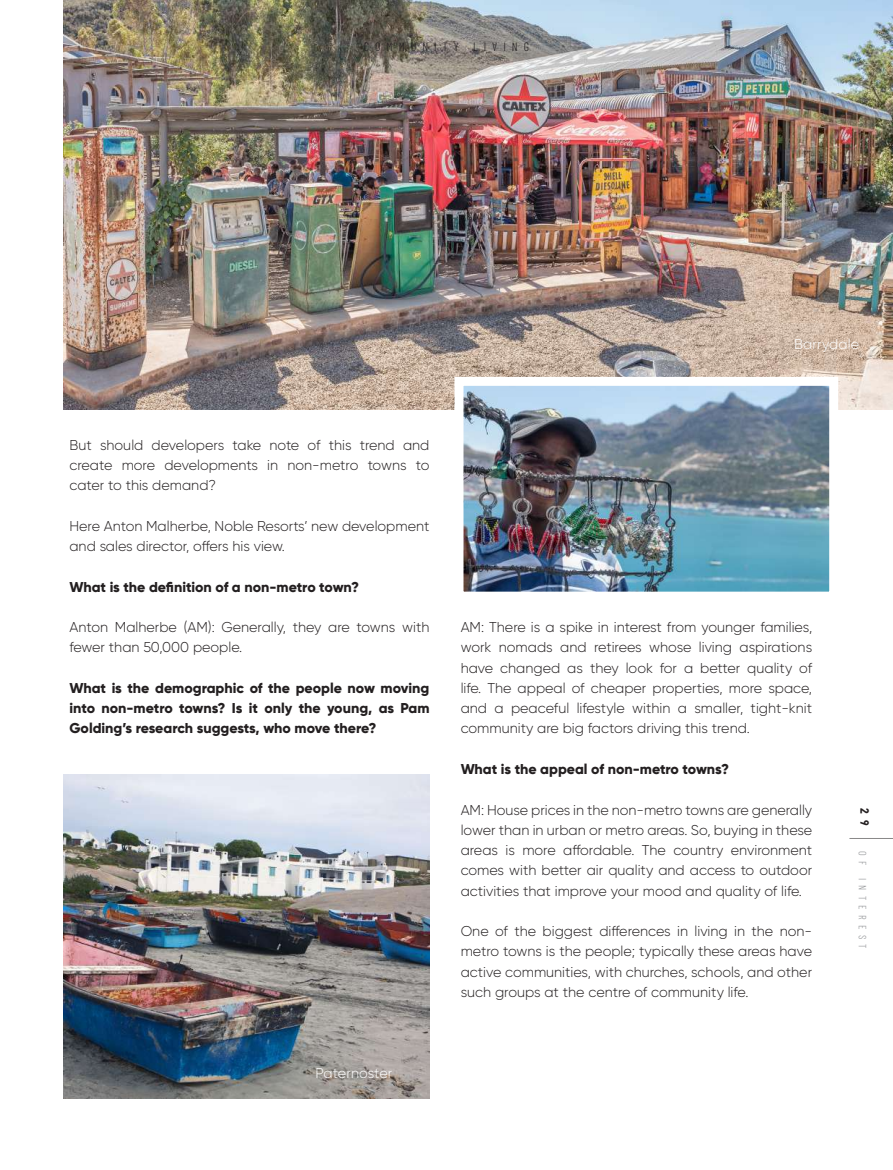
<style>
.page{position:relative;width:893px;height:1170px;background:#fff}
.page>*{position:absolute;margin:0;border:0;box-sizing:border-box;transform-origin:0 0}
.t1{font:300 14.25px/20.2px "Gilroy";color:#231f20;text-align:justify}
.t2{font:800 14.25px/20.2px "Gilroy";color:#231f20;text-align:justify}
.t3{font:300 14.25px "Gilroy";letter-spacing:.01em;color:#fff}
.t4{font:300 12px "Barlow Condensed";letter-spacing:.5em;color:#231f20}
.t5{font:700 12px "Baron Neue";color:#231f20}
.t6{font:300 10.5px "Barlow Condensed";letter-spacing:.5em;color:#939598}
</style>
<div class="page">
<hr style="left:849px;top:838px;width:44px;height:1px;background:#898888">
<img style="left:64px;top:0;width:829px;height:409px">
<img style="left:64px;top:774px;width:365px;height:324px">
<img style="left:450px;top:372px;width:393px;height:220px">
<p class="t4" style="left:364px;top:40px;width:167px">COMMUNITY LIVING</p>
<p class="t3" style="left:794px;top:335px;width:67px">Barrydale</p>
<p class="t1" style="left:69px;top:434px;width:362px">But should developers take note of this trend and create more developments in non-metro towns to cater to this demand?</p>
<p class="t1" style="left:69px;top:515px;width:362px">Here Anton Malherbe, Noble Resorts’ new development and sales director, offers his view.</p>
<p class="t2" style="left:69px;top:576px;width:291px">What is the definition of a non-metro town?</p>
<p class="t1" style="left:69px;top:617px;width:362px">Anton Malherbe (AM): Generally, they are towns with fewer than 50,000 people.</p>
<p class="t2" style="left:69px;top:677px;width:362px">What is the demographic of the people now moving into non-metro towns? Is it only the young, as Pam Golding’s research suggests, who move there?</p>
<p class="t3" style="left:315px;top:1064px;width:78px">Paternoster</p>
<p class="t1" style="left:461px;top:617px;width:353px">AM: There is a spike in interest from younger families, work nomads and retirees whose living aspirations have changed as they look for a better quality of life. The appeal of cheaper properties, more space, and a peaceful lifestyle within a smaller, tight-knit community are big factors driving this trend.</p>
<p class="t2" style="left:461px;top:758px;width:270px">What is the appeal of non-metro towns?</p>
<p class="t1" style="left:461px;top:799px;width:353px">AM: House prices in the non-metro towns are generally lower than in urban or metro areas. So, buying in these areas is more affordable. The country environment comes with better air quality and access to outdoor activities that improve your mood and quality of life.</p>
<p class="t1" style="left:461px;top:920px;width:353px">One of the biggest differences in living in the non&shy;metro towns is the people; typically these areas have active communities, with churches, schools, and other such groups at the centre of community life.</p>
<p class="t5" style="left:872px;top:807px;width:19px;rotate:90deg">2 9</p>
<p class="t6" style="left:869px;top:851px;width:99px;rotate:90deg">OF INTEREST</p>
</div>
